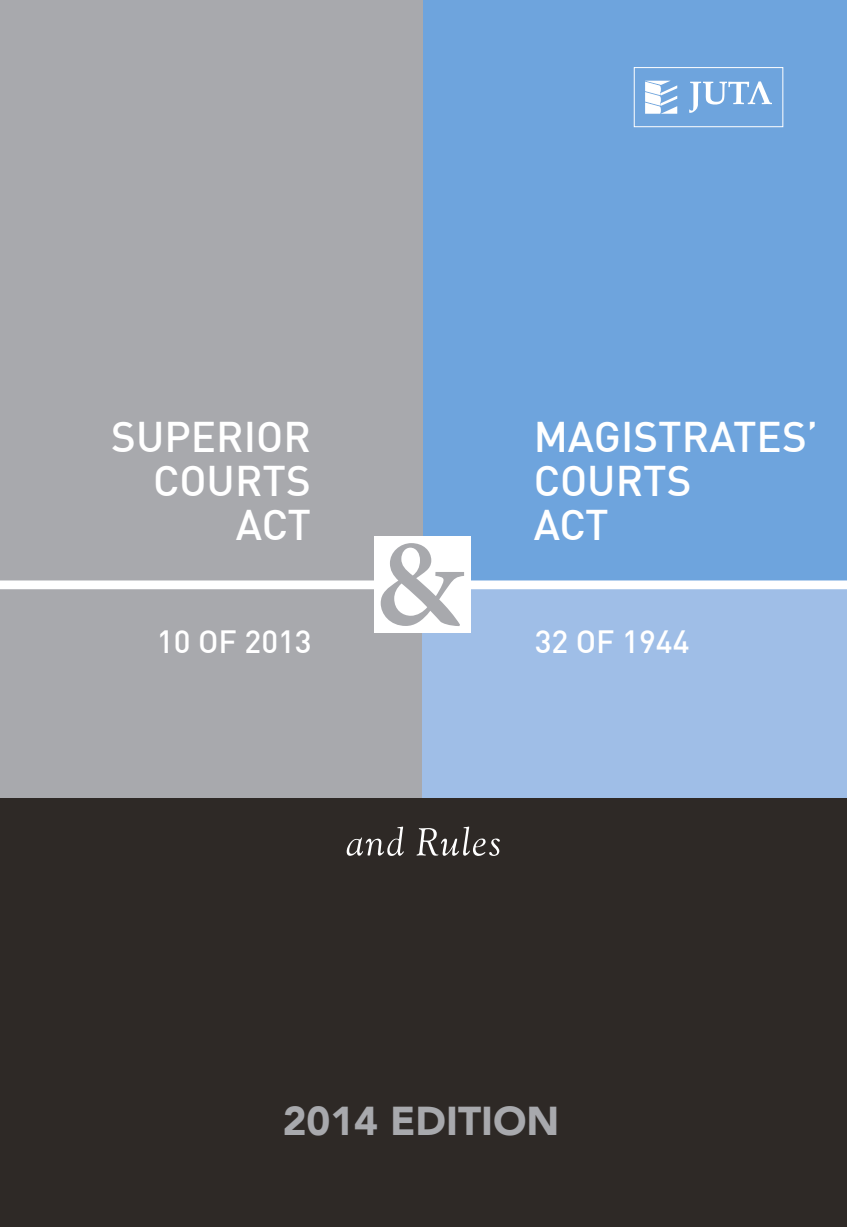
<style>
.page{position:relative;width:847px;height:1227px;background:#fff}
.page>*{position:absolute;margin:0;border:0;box-sizing:border-box;transform-origin:0 0}
.t1{font:500 42px/43.8px "DIN Pro";color:#fff;text-align:right}
.t2{font:900 40.25px "Avenir";color:#a8a9ad}
.t3{font:500 31.5px "DIN Pro";color:#fff}
</style>
<div class="page">
<div style="left:0;top:798px;width:846px;height:428px;background:#2e2926"></div>
<div style="left:422px;top:0;width:424px;height:587px;background:#6ea4dd"></div>
<div style="left:0;top:0;width:422px;height:797px;background:#a8a9ad"></div>
<div style="left:422px;top:587px;width:424px;height:210px;background:#9fbee7"></div>
<div style="left:633px;top:67px;width:149px;height:60px;background:#6ea4dd;border:1px solid #fff"></div>
<svg style="left:689px;top:81px;width:82px;height:32px"></svg>
<svg style="left:645px;top:81px;width:32px;height:33px"></svg>
<div style="left:0;top:580px;width:846px;height:9px;background:#fff"></div>
<div style="left:374px;top:536px;width:96px;height:97px;background:#fff"></div>
<svg style="left:380px;top:543px;width:84px;height:83px"></svg>
<svg style="left:346px;top:826px;width:57px;height:29px"></svg>
<svg style="left:416px;top:826px;width:83px;height:29px"></svg>
<p class="t1" style="left:111px;top:414px;width:201px">SUPERIOR<br>COURTS</p>
<p class="t1" style="left:236px;top:501px;width:76px">ACT</p>
<p class="t1" style="left:533px;top:414px;width:286px">MAGISTRATES’</p>
<p class="t1" style="left:533px;top:457px;width:159px">COURTS</p>
<p class="t1" style="left:533px;top:501px;width:76px">ACT</p>
<p class="t3" style="left:157px;top:620px;width:156px">10 OF 2013</p>
<p class="t3" style="left:534px;top:620px;width:156px">32 OF 1944</p>
<p class="t2" style="left:282px;top:1085px;width:278px">2014 EDITION</p>
</div>
